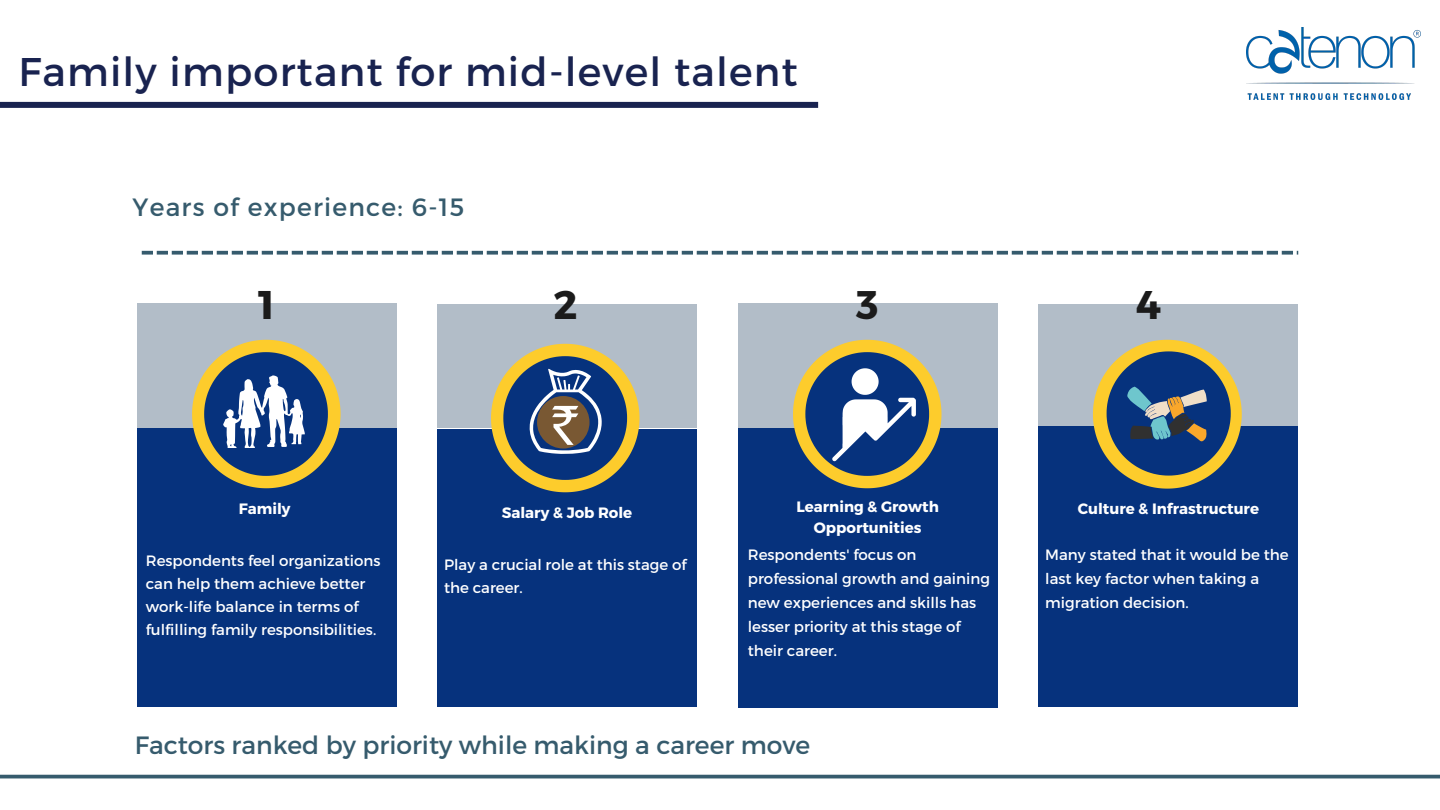
<style>
.page{position:relative;width:1440px;height:810px;background:#fff}
.page>*{position:absolute;margin:0;border:0;box-sizing:border-box;transform-origin:0 0}
.t1{font:40px "Montserrat";letter-spacing:.03em;color:#192350}
.t2{font:700 40px "Montserrat";color:#1b1b1b}
.t3{font:25px "Montserrat";color:#365b6d}
.t4{font:25px "Montserrat";letter-spacing:.05em;color:#365b6d}
.t5{font:15px/24px "Montserrat";color:#fff}
.t6{font:700 15px/21px "Montserrat";color:#fff;text-align:center}
</style>
<div class="page">
<div style="left:738px;top:402px;width:260px;height:305px;background:#06327d"></div>
<div style="left:738px;top:304px;width:260px;height:124px;background:#b2bdc8"></div>
<div style="left:437px;top:429px;width:260px;height:278px;background:#06327d"></div>
<div style="left:437px;top:304px;width:260px;height:124px;background:#b2bdc8"></div>
<div style="left:137px;top:425px;width:259px;height:282px;background:#06327d"></div>
<div style="left:137px;top:304px;width:259px;height:124px;background:#b2bdc8"></div>
<div style="left:1039px;top:425px;width:259px;height:282px;background:#06327d"></div>
<div style="left:1039px;top:304px;width:259px;height:122px;background:#b2bdc8"></div>
<hr style="left:0;top:775px;width:1440px;height:3px;background:#365b6d">
<svg style="left:142px;top:251px;width:1156px;height:4px"></svg>
<svg style="left:192px;top:340px;width:149px;height:148px"></svg>
<svg style="left:1093px;top:340px;width:149px;height:149px"></svg>
<svg style="left:793px;top:340px;width:149px;height:148px"></svg>
<svg style="left:491px;top:344px;width:149px;height:148px"></svg>
<img style="left:1246px;top:28px;width:174px;height:72px">
<div style="left:0;top:102px;width:818px;height:6px;background:#192350"></div>
<h1 class="t1" style="left:18px;top:46px;width:781px">Family important for mid-level talent</h1>
<h2 class="t4" style="left:133px;top:191px;width:333px">Years of experience: 6-15</h2>
<h1 class="t2" style="left:258px;top:279px;width:18px">1</h1>
<h1 class="t2" style="left:553px;top:279px;width:25px">2</h1>
<h1 class="t2" style="left:856px;top:279px;width:24px">3</h1>
<h1 class="t2" style="left:1136px;top:279px;width:27px">4</h1>
<p class="t6" style="left:502px;top:501px;width:132px">Salary &amp; Job Role</p>
<p class="t6" style="left:796px;top:496px;width:144px">Learning &amp; Growth<br>Opportunities</p>
<p class="t6" style="left:239px;top:497px;width:53px">Family</p>
<p class="t6" style="left:1078px;top:497px;width:183px">Culture &amp; Infrastructure</p>
<p class="t5" style="left:146px;top:548px;width:236px;line-height:23.2px">Respondents feel organizations can help them achieve better work-life balance in terms of fulfilling family responsibilities.</p>
<p class="t5" style="left:444px;top:552px;width:244px;line-height:23.2px">Play a crucial role at this stage of the career.</p>
<p class="t5" style="left:748px;top:542px;width:244px">Respondents' focus on professional growth and gaining new experiences and skills has lesser priority at this stage of their career.</p>
<p class="t5" style="left:1045px;top:542px;width:245px">Many stated that it would be the last key factor when taking a migration decision.</p>
<h2 class="t3" style="left:135px;top:729px;width:677px">Factors ranked by priority while making a career move</h2>
</div>
